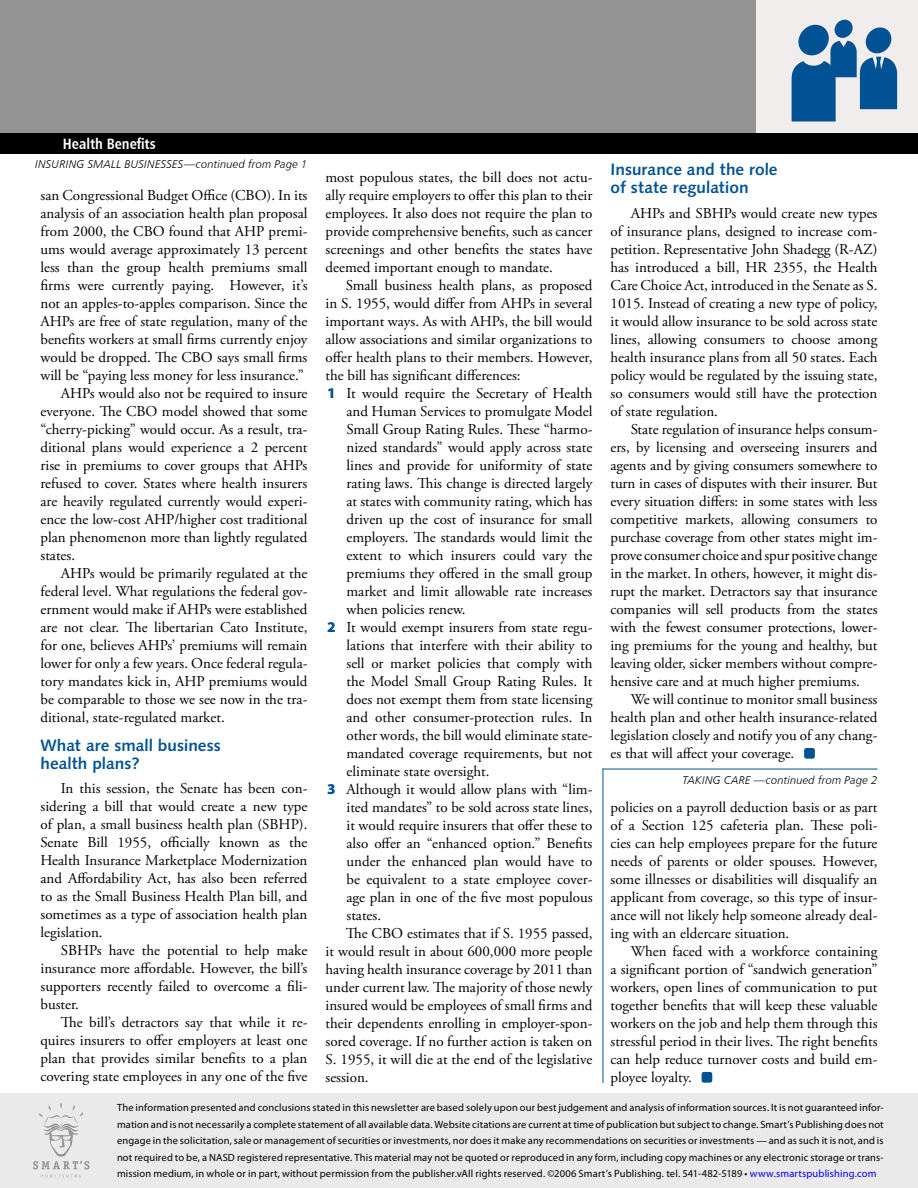
<style>
.page{position:relative;width:918px;height:1188px;background:#fff}
.page>*{position:absolute;margin:0;border:0;box-sizing:border-box;transform-origin:0 0}
.incopy_subhead{font:16.5px/18px "Humanist 531 BT Bold A";color:#005295}
.body_copy{font:15px/18px "Adobe Garamond Pro";color:#000;text-align:justify}
.t1{font:15px "Humanist 777 BT Bold Condensed B";color:#fff}
.t2{font:11.25px "Humanist 777 BT Light Italic B";letter-spacing:.015em;color:#000}
.disclaimer{font:10.5px/16.5px "Myriad Pro";letter-spacing:.015em;color:#000;text-align:justify}
.s1{font-family:"Myriad Pro";font-weight:900;color:#005295}
.s2{color:#00f}
</style>
<div class="page">
<div style="left:0;top:1094px;width:918px;height:94px;background:#eaeaea"></div>
<svg style="left:41px;top:1175px;width:40px;height:3px"></svg>
<svg style="left:33px;top:1103px;width:56px;height:66px"></svg>
<div style="left:0;top:0;width:918px;height:154px;background:#939393"></div>
<div style="left:756px;top:0;width:162px;height:149px;background:#f0edec"></div>
<svg style="left:834px;top:20px;width:19px;height:18px"></svg>
<svg style="left:792px;top:24px;width:105px;height:98px"></svg>
<div style="left:0;top:133px;width:918px;height:21px;background:#000"></div>
<hr style="left:603px;top:769px;width:275px;height:1px;background:#005295">
<hr style="left:603px;top:769px;width:1px;height:314px;background:#005295">
<div style="left:804px;top:748px;width:11px;height:11px;background:#005295;border-radius:2px"></div>
<div style="left:702px;top:1072px;width:10px;height:11px;background:#005295;border-radius:2px"></div>
<p class="t1" style="left:63px;top:135px;width:94px">Health Benefits</p>
<p class="body_copy" style="left:40px;top:187px;width:269px">san Congressional Budget Office (CBO). In its analysis of an association health plan proposal from 2000, the CBO found that AHP premi&shy;ums would average approximately 13 percent less than the group health premiums small firms were currently paying. However, it’s not an apples-to-apples comparison. Since the AHPs are free of state regulation, many of the benefits workers at small firms currently enjoy would be dropped. The CBO says small firms will be “paying less money for less insurance.”</p>
<p class="body_copy" style="left:40px;top:385px;width:269px;text-indent:20px">AHPs would also not be required to insure everyone. The CBO model showed that some “cherry-picking” would occur. As a result, tra&shy;ditional plans would experience a 2 percent rise in premiums to cover groups that AHPs refused to cover. States where health insurers are heavily regulated currently would experi&shy;ence the low-cost AHP/higher cost traditional plan phenomenon more than lightly regulated states.</p>
<p class="body_copy" style="left:40px;top:565px;width:269px;text-indent:20px">AHPs would be primarily regulated at the federal level. What regulations the federal gov&shy;ernment would make if AHPs were established are not clear. The libertarian Cato Institute, for one, believes AHPs’ premiums will remain lower for only a few years. Once federal regula&shy;tory mandates kick in, AHP premiums would be comparable to those we see now in the tra&shy;ditional, state-regulated market.</p>
<p class="incopy_subhead" style="left:40px;top:736px;width:182px">What are small business health plans?</p>
<p class="body_copy" style="left:40px;top:780px;width:269px;text-indent:20px">In this session, the Senate has been con&shy;sidering a bill that would create a new type of plan, a small business health plan (SBHP).<br>Senate Bill 1955, officially known as the Health Insurance Marketplace Modernization and Affordability Act, has also been referred to as the Small Business Health Plan bill, and sometimes as a type of association health plan legislation.</p>
<p class="body_copy" style="left:40px;top:942px;width:269px;text-indent:20px">SBHPs have the potential to help make insurance more affordable. However, the bill’s supporters recently failed to overcome a fili&shy;buster.</p>
<p class="body_copy" style="left:40px;top:1014px;width:269px;text-indent:20px">The bill’s detractors say that while it re&shy;quires insurers to offer employers at least one plan that provides similar benefits to a plan covering state employees in any one of the five</p>
<p class="t2" style="left:35px;top:157px;width:274px">INSURING SMALL BUSINESSES—continued from Page 1</p>
<p class="incopy_subhead" style="left:610px;top:160px;width:169px">Insurance and the role of state regulation</p>
<p class="body_copy" style="left:610px;top:205px;width:269px;text-indent:20px">AHPs and SBHPs would create new types of insurance plans, designed to increase com&shy;petition. Representative John Shadegg (R-AZ) has introduced a bill, HR 2355, the Health Care Choice Act, introduced in the Senate as S.<br>1015. Instead of creating a new type of policy, it would allow insurance to be sold across state lines, allowing consumers to choose among health insurance plans from all 50 states. Each policy would be regulated by the issuing state, so consumers would still have the protection of state regulation.</p>
<p class="body_copy" style="left:610px;top:421px;width:269px;text-indent:20px">State regulation of insurance helps consum&shy;ers, by licensing and overseeing insurers and agents and by giving consumers somewhere to turn in cases of disputes with their insurer. But every situation differs: in some states with less competitive markets, allowing consumers to purchase coverage from other states might im&shy;prove consumer choice and spur positive change in the market. In others, however, it might dis&shy;rupt the market. Detractors say that insurance companies will sell products from the states with the fewest consumer protections, lower&shy;ing premiums for the young and healthy, but leaving older, sicker members without compre&shy;hensive care and at much higher premiums.</p>
<p class="body_copy" style="left:610px;top:691px;width:269px;text-indent:20px">We will continue to monitor small business health plan and other health insurance-related legislation closely and notify you of any chang&shy;es that will affect your coverage.</p>
<p class="body_copy" style="left:610px;top:799px;width:269px">policies on a payroll deduction basis or as part of a Section 125 cafeteria plan. These poli&shy;cies can help employees prepare for the future needs of parents or older spouses. However, some illnesses or disabilities will disqualify an applicant from coverage, so this type of insur&shy;ance will not likely help someone already deal&shy;ing with an eldercare situation.</p>
<p class="body_copy" style="left:610px;top:943px;width:269px;text-indent:20px">When faced with a workforce containing a significant portion of “sandwich generation” workers, open lines of communication to put together benefits that will keep these valuable workers on the job and help them through this stressful period in their lives. The right benefits can help reduce turnover costs and build em&shy;ployee loyalty.</p>
<p class="body_copy" style="left:326px;top:169px;width:269px">most populous states, the bill does not actu&shy;ally require employers to offer this plan to their employees. It also does not require the plan to provide comprehensive benefits, such as cancer screenings and other benefits the states have deemed important enough to mandate.</p>
<p class="body_copy" style="left:326px;top:277px;width:269px;text-indent:20px">Small business health plans, as proposed in S. 1955, would differ from AHPs in several important ways. As with AHPs, the bill would allow associations and similar organizations to offer health plans to their members. However, the bill has significant differences:</p>
<p class="body_copy" style="left:346px;top:385px;width:248px;text-indent:-20px"><span class="s1">1</span> It would require the Secretary of Health and Human Services to promulgate Model Small Group Rating Rules. These “harmo&shy;nized standards” would apply across state lines and provide for uniformity of state rating laws. This change is directed largely at states with community rating, which has driven up the cost of insurance for small employers. The standards would limit the extent to which insurers could vary the premiums they offered in the small group market and limit allowable rate increases when policies renew.</p>
<p class="body_copy" style="left:346px;top:619px;width:248px;text-indent:-20px"><span class="s1">2</span> It would exempt insurers from state regu&shy;lations that interfere with their ability to sell or market policies that comply with the Model Small Group Rating Rules. It does not exempt them from state licensing and other consumer-protection rules. In other words, the bill would eliminate state&shy;mandated coverage requirements, but not eliminate state oversight.</p>
<p class="body_copy" style="left:346px;top:781px;width:248px;text-indent:-20px"><span class="s1">3</span> Although it would allow plans with “lim&shy;ited mandates” to be sold across state lines, it would require insurers that offer these to also offer an “enhanced option.” Benefits under the enhanced plan would have to be equivalent to a state employee cover&shy;age plan in one of the five most populous states.</p>
<p class="body_copy" style="left:326px;top:925px;width:269px;text-indent:20px">The CBO estimates that if S. 1955 passed, it would result in about 600,000 more people having health insurance coverage by 2011 than under current law. The majority of those newly insured would be employees of small firms and their dependents enrolling in employer-spon&shy;sored coverage. If no further action is taken on S. 1955, it will die at the end of the legislative session.</p>
<p class="t2" style="left:682px;top:773px;width:197px">TAKING CARE —continued from Page 2</p>
<p class="disclaimer" style="left:117px;top:1100px;width:768px">The information presented and conclusions stated in this newsletter are based solely upon our best judgement and analysis of information sources. It is not guaranteed infor&shy;mation and is not necessarily a complete statement of all available data. Website citations are current at time of publication but subject to change. Smart’s Publishing does not engage in the solicitation, sale or management of securities or investments, nor does it make any recommendations on securities or investments — and as such it is not, and is not required to be, a NASD registered representative. This material may not be quoted or reproduced in any form, including copy machines or any electronic storage or trans&shy;mission medium, in whole or in part, without permission from the publisher.vAll rights reserved. ©2006 Smart’s Publishing. tel. 541-482-5189 • <span class="s2">www.smartspublishing.com</span></p>
</div>
